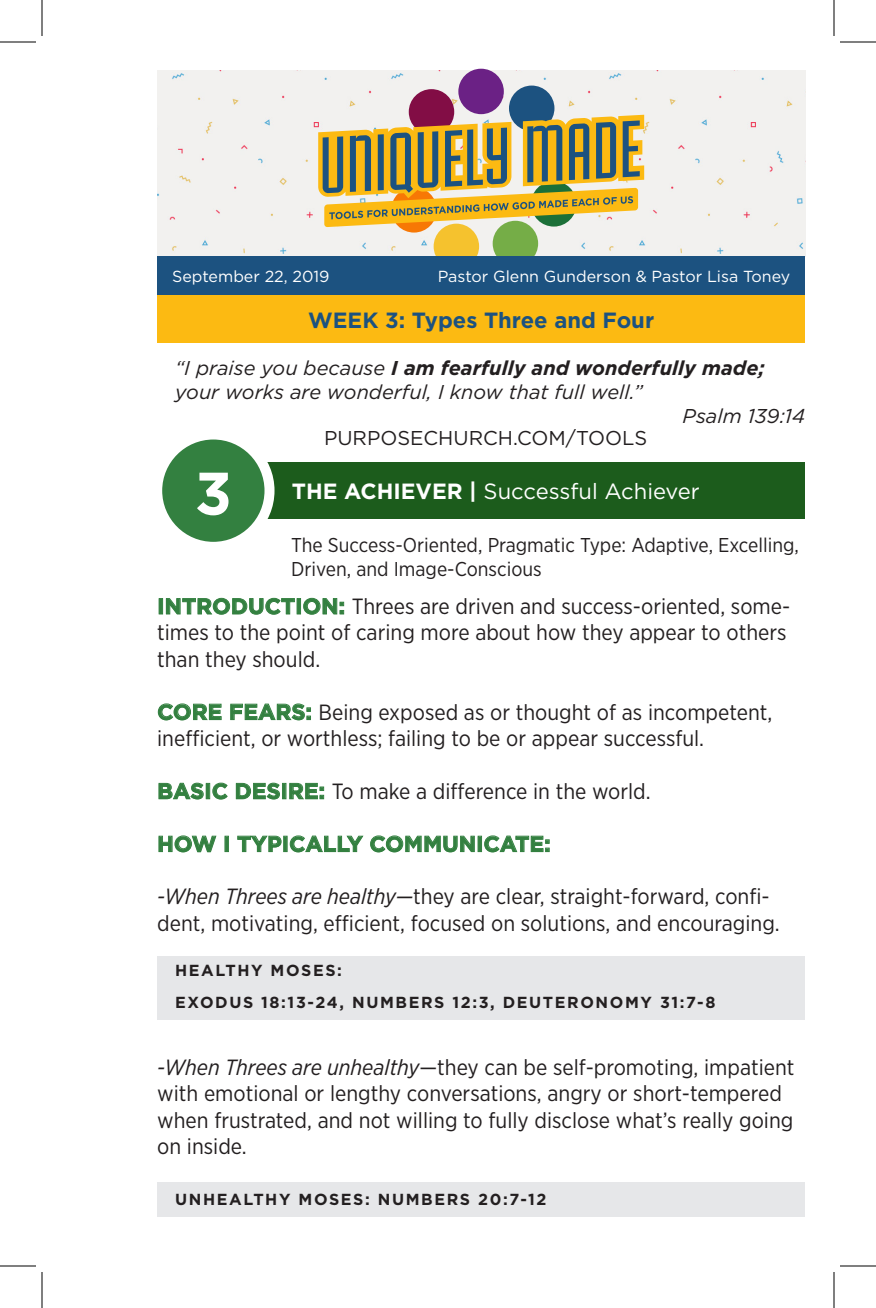
<style>
.page{position:relative;width:876px;height:1308px;background:#fff}
.page>*{position:absolute;margin:0;border:0;box-sizing:border-box;transform-origin:0 0}
.t1{font:700 60px "Gotham";color:#fff}
.t2{font:22px/26.4px "Gotham Narrow";color:#231f20}
.t3{font:22px "Gotham";color:#fff}
.t4{font:700 22px "Gotham";color:#338040}
.t5{font:700 22px "Gotham";color:#1c5280}
.Quote_Indented{font:italic 20px/24px "Gotham";color:#231f20}
.t6{font:20px/24px "Gotham Narrow";color:#231f20}
.Sub_Point{font:20px "Gotham";color:#231f20}
.Bible_Verse{font:700 16px "Gotham";letter-spacing:.1em;color:#231f20}
.t7{font:16px "Gotham";color:#fff}
.s1{font-weight:700}
.s2{font-family:"Gotham";font-weight:700;color:#338040}
.s3{font-style:italic}
</style>
<div class="page">
<div style="left:157px;top:71px;width:648px;height:186px;background:#f2f1ef"></div>
<div style="left:509px;top:85px;width:46px;height:46px;background:#1c5280;border-radius:50%"></div>
<svg style="left:391px;top:187px;width:46px;height:46px"></svg>
<div style="left:434px;top:224px;width:45px;height:45px;background:#f5c22e;border-radius:50%"></div>
<div style="left:409px;top:89px;width:45px;height:46px;background:#820d45;border-radius:50%"></div>
<div style="left:458px;top:69px;width:46px;height:45px;background:#6b2185;border-radius:50%"></div>
<div style="left:493px;top:221px;width:45px;height:45px;background:#75ad47;border-radius:50%"></div>
<div style="left:157px;top:257px;width:648px;height:39px;background:#1c5280"></div>
<div style="left:157px;top:956px;width:648px;height:31px;background:#e6e7e9"></div>
<div style="left:157px;top:985px;width:648px;height:35px;background:#e6e7e9"></div>
<div style="left:157px;top:1182px;width:648px;height:34px;background:#e6e7e9"></div>
<div style="left:159px;top:599px;width:4px;height:15px;border:1px solid #338040"></div>
<svg style="left:165px;top:597px;width:130px;height:18px"></svg>
<div style="left:297px;top:599px;width:4px;height:15px;border:1px solid #338040"></div>
<svg style="left:303px;top:597px;width:41px;height:18px"></svg>
<svg style="left:157px;top:703px;width:65px;height:18px"></svg>
<svg style="left:230px;top:703px;width:81px;height:18px"></svg>
<svg style="left:158px;top:782px;width:46px;height:18px"></svg>
<div style="left:206px;top:783px;width:4px;height:16px;border:1px solid #338040"></div>
<svg style="left:212px;top:782px;width:16px;height:18px"></svg>
<svg style="left:235px;top:782px;width:45px;height:18px"></svg>
<svg style="left:289px;top:782px;width:35px;height:18px"></svg>
<svg style="left:158px;top:835px;width:59px;height:18px"></svg>
<svg style="left:237px;top:835px;width:45px;height:18px"></svg>
<svg style="left:289px;top:835px;width:75px;height:18px"></svg>
<svg style="left:370px;top:835px;width:105px;height:18px"></svg>
<div style="left:478px;top:836px;width:4px;height:16px;border:1px solid #338040"></div>
<svg style="left:484px;top:835px;width:65px;height:18px"></svg>
<div style="left:157px;top:296px;width:648px;height:47px;background:#fcba12"></div>
<svg style="left:318px;top:115px;width:326px;height:112px"></svg>
<div style="left:181px;top:462px;width:624px;height:57px;background:#1c5c1c"></div>
<div style="left:157px;top:435px;width:113px;height:112px;background:#338040;border-radius:50%"></div>
<div style="left:152px;top:430px;width:123px;height:122px;border:10px solid #fff;border-radius:50%"></div>
<hr style="left:0;top:42px;width:36px;height:1px;background:#000">
<hr style="left:840px;top:42px;width:36px;height:1px;background:#000">
<hr style="left:0;top:1266px;width:36px;height:1px;background:#000">
<hr style="left:840px;top:1266px;width:36px;height:1px;background:#000">
<hr style="left:42px;top:0;width:1px;height:36px;background:#000">
<hr style="left:42px;top:1272px;width:1px;height:36px;background:#000">
<hr style="left:834px;top:0;width:1px;height:36px;background:#000">
<hr style="left:834px;top:1272px;width:1px;height:36px;background:#000">
<p class="t7" style="left:172px;top:267px;width:159px">September 22, 2019</p>
<p class="t7" style="left:438px;top:267px;width:354px">Pastor Glenn Gunderson &amp; Pastor Lisa Toney</p>
<p class="t5" style="left:308px;top:305px;width:348px">WEEK 3: Types Three and Four</p>
<p class="Quote_Indented" style="left:175px;top:356px;width:591px">“I praise you because <span class="s1">I am fearfully and wonderfully made; </span>your works are wonderful, I know that full well.”</p>
<p class="Quote_Indented" style="left:683px;top:404px;width:124px">Psalm 139:14</p>
<p class="Sub_Point" style="left:324px;top:425px;width:325px">PURPOSECHURCH.COM/TOOLS</p>
<p class="t1" style="left:195px;top:454px;width:39px">3</p>
<p class="t3" style="left:292px;top:478px;width:410px"><span class="s1">THE ACHIEVER |</span> Successful Achiever</p>
<p class="t6" style="left:291px;top:532px;width:509px">The Success-Oriented, Pragmatic Type: Adaptive, Excelling,<br>Driven, and Image-Conscious</p>
<p class="t2" style="left:157px;top:593px;width:635px"><span class="s2">INTRODUCTION:</span> Threes are driven and success-oriented, some&shy;times to the point of caring more about how they appear to others than they should.</p>
<p class="t2" style="left:157px;top:698px;width:617px"><span class="s2">CORE FEARS:</span> Being exposed as or thought of as incompetent, inefficient, or worthless; failing to be or appear successful.</p>
<p class="t2" style="left:157px;top:777px;width:495px"><span class="s2">BASIC DESIRE:</span> To make a difference in the world.</p>
<p class="t4" style="left:157px;top:829px;width:395px">HOW I TYPICALLY COMMUNICATE:</p>
<p class="t2" style="left:157px;top:883px;width:624px"><span class="s3">-When Threes are healthy—</span>they are clear, straight-forward, confi&shy;dent, motivating, efficient, focused on solutions, and encouraging.</p>
<p class="Bible_Verse" style="left:175px;top:960px;width:168px">HEALTHY MOSES:</p>
<p class="Bible_Verse" style="left:175px;top:992px;width:542px">EXODUS 18:13-24, NUMBERS 12:3, DEUTERONOMY 31:7-8</p>
<p class="t2" style="left:157px;top:1053px;width:639px"><span class="s3">-When Threes are unhealthy</span>—they can be self-promoting, impatient with emotional or lengthy conversations, angry or short-tempered when frustrated, and not willing to fully disclose what’s really going on inside.</p>
<p class="Bible_Verse" style="left:175px;top:1189px;width:373px">UNHEALTHY MOSES: NUMBERS 20:7-12</p>
</div>
